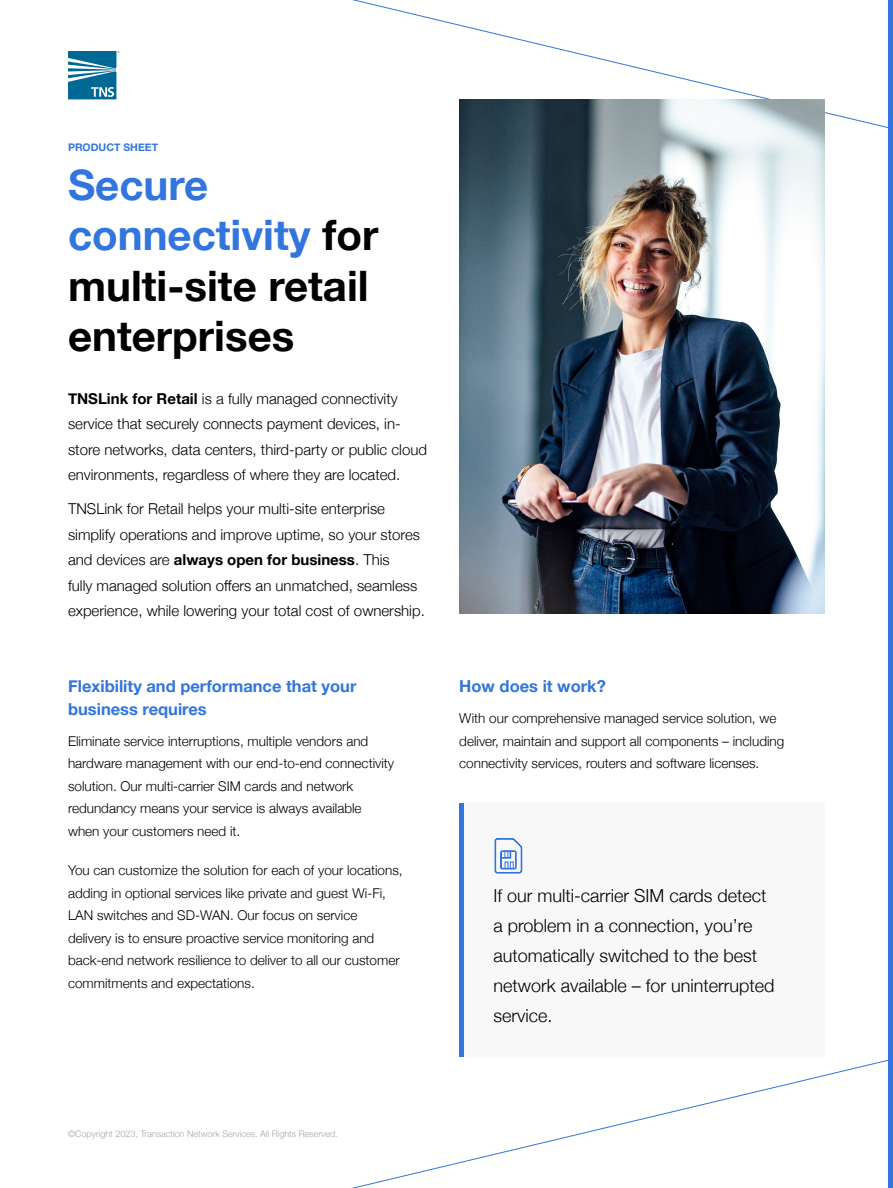
<style>
.page{position:relative;width:893px;height:1188px;background:#fff}
.page>*{position:absolute;margin:0;border:0;box-sizing:border-box;transform-origin:0 0}
.t1{font:700 42px/50.4px "Helvetica Neue";color:#000}
.Highlight{font:300 18px/30px "Helvetica Neue";color:#000}
.t2{font:700 16.5px/22.5px "Helvetica Neue";color:#3275de}
.Intro{font:300 15px/25.5px "Helvetica Neue";color:#000}
.Body{font:300 13.5px/22.5px "Helvetica Neue";color:#000}
.t3{font:700 10.5px "Helvetica Neue";color:#3275de}
.Highlight-2{font:300 9px "Helvetica Neue";color:#a6a6a6}
.s1{color:#3275de}
.s2{font-weight:700}
</style>
<div class="page">
<svg style="left:352px;top:1056px;width:536px;height:132px"></svg>
<svg style="left:352px;top:0;width:536px;height:128px"></svg>
<img style="left:459px;top:99px;width:366px;height:515px">
<div style="left:888px;top:0;width:5px;height:1188px;background:#3275de"></div>
<svg style="left:68px;top:51px;width:52px;height:48px"></svg>
<div style="left:459px;top:803px;width:366px;height:253px;background:#f8f8f9"></div>
<hr style="left:459px;top:803px;width:4px;height:253px;background:#3275de">
<svg style="left:495px;top:838px;width:27px;height:36px"></svg>
<h1 class="t3" style="left:68px;top:139px;width:92px">PRODUCT SHEET</h1>
<h1 class="t1" style="left:68px;top:161px;width:312px"><span class="s1">Secure connectivity</span> for multi-site retail enterprises</h1>
<p class="Intro" style="left:68px;top:385px;width:360px"><span class="s2">TNSLink for Retail</span> is a fully managed connectivity service that securely connects payment devices, in&shy;store networks, data centers, third-party or public cloud environments, regardless of where they are located.</p>
<p class="Intro" style="left:68px;top:495px;width:358px">TNSLink for Retail helps your multi-site enterprise simplify operations and improve uptime, so your stores and devices are <span class="s2">always open for business</span>. This<br>fully managed solution offers an unmatched, seamless experience, while lowering your total cost of ownership.</p>
<h3 class="t2" style="left:68px;top:675px;width:290px">Flexibility and performance that your business requires</h3>
<p class="Body" style="left:68px;top:729px;width:328px">Eliminate service interruptions, multiple vendors and hardware management with our end-to-end connectivity solution. Our multi-carrier SIM cards and network redundancy means your service is always available when your customers need it.</p>
<p class="Body" style="left:68px;top:858px;width:336px">You can customize the solution for each of your locations, adding in optional services like private and guest Wi-Fi, LAN switches and SD-WAN. Our focus on service delivery is to ensure proactive service monitoring and back-end network resilience to deliver to all our customer commitments and expectations.</p>
<p class="t2" style="left:459px;top:675px;width:148px">How does it work?</p>
<p class="Body" style="left:459px;top:706px;width:327px">With our comprehensive managed service solution, we deliver, maintain and support all components – including connectivity services, routers and software licenses.</p>
<p class="Highlight" style="left:494px;top:880px;width:283px">If our multi-carrier SIM cards detect a problem in a connection, you’re automatically switched to the best network available – for uninterrupted service.</p>
<p class="Highlight-2" style="left:68px;top:1127px;width:271px">©Copyright 2023, Transaction Network Services. All Rights Reserved.</p>
</div>
